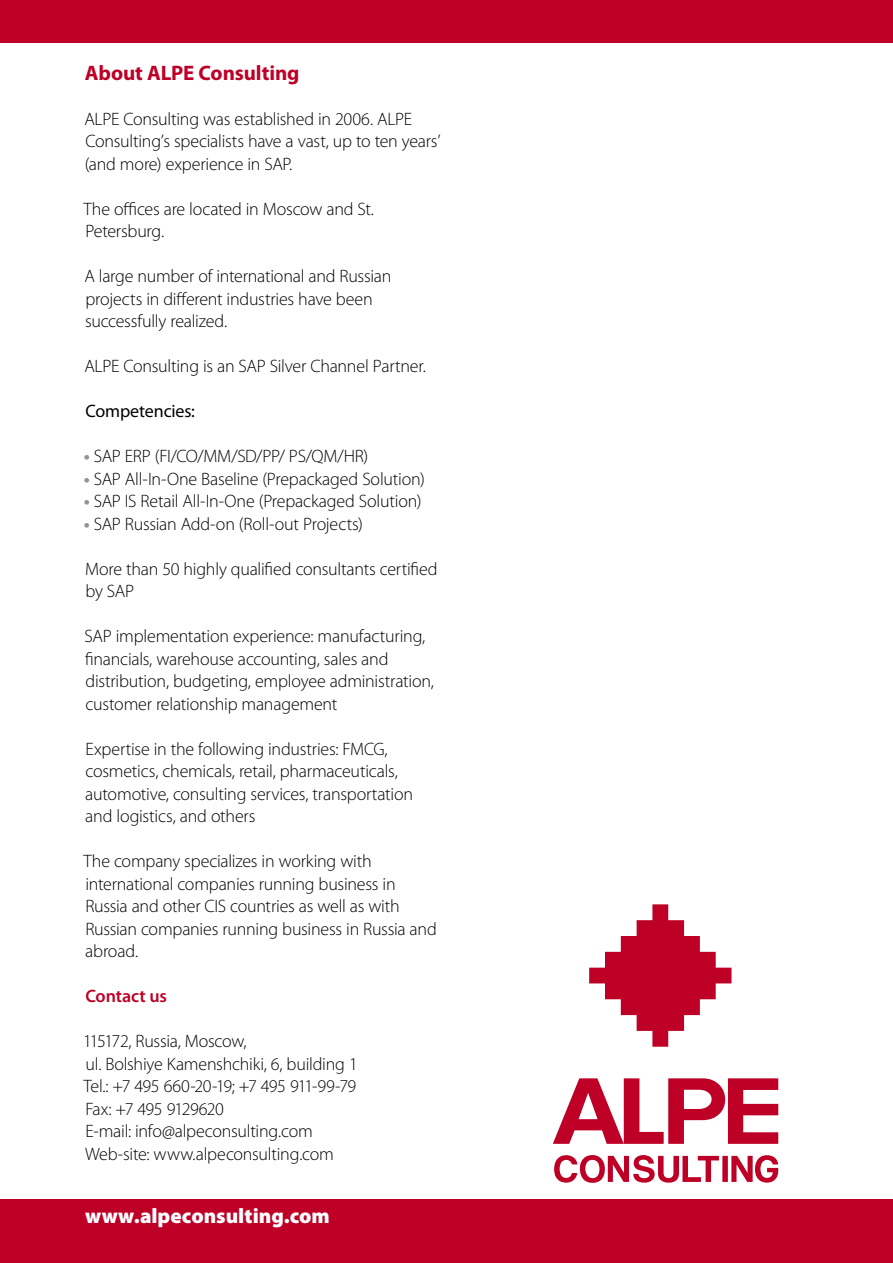
<style>
.page{position:relative;width:893px;height:1263px;background:#fff}
.page>*{position:absolute;margin:0;border:0;box-sizing:border-box;transform-origin:0 0}
.t1{font:900 21px "Myriad Pro";color:#fff}
.t2{font:700 21px "Myriad Pro";letter-spacing:-.005em;color:#be0027}
.t3{font:300 18px/22.5px "Myriad Pro";letter-spacing:-.015em;color:#000}
.t4{font:18px "Myriad Pro";letter-spacing:-.005em;color:#000}
.t5{font:600 18px "Myriad Pro";letter-spacing:-.005em;color:#be0027}
.s1{font-weight:700;color:#939393}
</style>
<div class="page">
<div style="left:0;top:0;width:893px;height:43px;background:#be0027"></div>
<svg style="left:553px;top:904px;width:226px;height:279px"></svg>
<div style="left:0;top:1199px;width:893px;height:64px;background:#be0027"></div>
<p class="t2" style="left:85px;top:59px;width:216px">About ALPE Consulting</p>
<p class="t3" style="left:84px;top:107px;width:358px">ALPE Consulting was established in 2006. ALPE<br>Consulting’s specialists have a vast, up to ten years’ (and more) experience in SAP.</p>
<p class="t3" style="left:83px;top:197px;width:292px">The offices are located in Moscow and St.<br>Petersburg.</p>
<p class="t3" style="left:84px;top:265px;width:308px">A large number of international and Russian projects in different industries have been successfully realized.</p>
<p class="t3" style="left:84px;top:355px;width:343px">ALPE Consulting is an SAP Silver Channel Partner.</p>
<p class="t4" style="left:85px;top:400px;width:111px">Competencies:</p>
<p class="t3" style="left:84px;top:445px;width:286px"><span class="s1">•</span> SAP ERP (FI/CO/MM/SD/PP/ PS/QM/HR)</p>
<p class="t3" style="left:84px;top:467px;width:343px"><span class="s1">•</span> SAP All-In-One Baseline (Prepackaged Solution)</p>
<p class="t3" style="left:84px;top:490px;width:339px"><span class="s1">•</span> SAP IS Retail All-In-One (Prepackaged Solution)</p>
<p class="t3" style="left:84px;top:512px;width:281px"><span class="s1">•</span> SAP Russian Add-on (Roll-out Projects)</p>
<p class="t3" style="left:85px;top:557px;width:354px">More than 50 highly qualified consultants certified by SAP</p>
<p class="t3" style="left:85px;top:625px;width:351px">SAP implementation experience: manufacturing, financials, warehouse accounting, sales and distribution, budgeting, employee administration, customer relationship management</p>
<p class="t3" style="left:85px;top:737px;width:329px">Expertise in the following industries: FMCG, cosmetics, chemicals, retail, pharmaceuticals, automotive, consulting services, transportation and logistics, and others</p>
<p class="t3" style="left:83px;top:850px;width:355px">The company specializes in working with international companies running business in Russia and other CIS countries as well as with Russian companies running business in Russia and abroad.</p>
<p class="t5" style="left:85px;top:985px;width:83px">Contact us</p>
<p class="t3" style="left:83px;top:1030px;width:276px">115172, Russia, Moscow,<br>ul. Bolshiye Kamenshchiki, 6, building 1<br>Tel.: +7 495 660-20-19; +7 495 911-99-79<br>Fax: +7 495 9129620<br>E-mail: info@alpeconsulting.com<br>Web-site: www.alpeconsulting.com</p>
<p class="t1" style="left:85px;top:1202px;width:246px">www.alpeconsulting.com</p>
</div>
